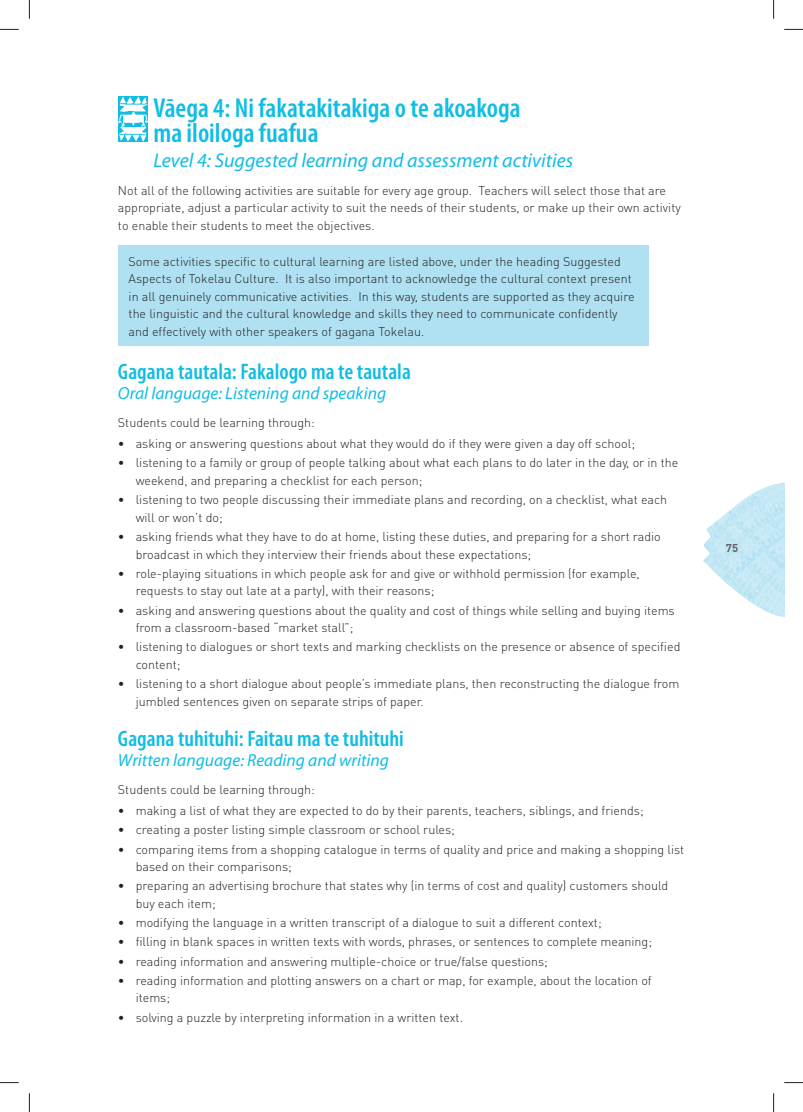
<style>
.page{position:relative;width:803px;height:1112px;background:#fff}
.page>*{position:absolute;margin:0;border:0;box-sizing:border-box;transform-origin:0 0}
.t1{font:600 condensed 27.5px/25px "Myriad Pro";color:#11bde3}
.t2{font:600 condensed 22.5px "Myriad Pro";color:#11bde3}
.t3{font:italic 20px "Myriad Pro";color:#11bde3}
.t4{font:italic 17.5px "Myriad Pro";color:#11bde3}
.t5{font:300 12.5px/17.5px "DIN Pro";color:#231f20}
.t6{font:700 11.25px "DIN Pro";color:#636366}
</style>
<div class="page">
<img style="left:118px;top:96px;width:30px;height:45px">
<img style="left:714px;top:572px;width:20px;height:17px">
<img style="left:703px;top:527px;width:31px;height:45px">
<img style="left:709px;top:507px;width:25px;height:20px">
<img style="left:734px;top:488px;width:31px;height:123px">
<img style="left:765px;top:483px;width:19px;height:134px">
<div style="left:118px;top:245px;width:530px;height:101px;background:#afe1f3"></div>
<svg style="left:0;top:29px;width:19px;height:1px"></svg>
<svg style="left:784px;top:29px;width:19px;height:1px"></svg>
<svg style="left:0;top:1082px;width:19px;height:1px"></svg>
<svg style="left:784px;top:1082px;width:19px;height:1px"></svg>
<svg style="left:29px;top:0;width:1px;height:19px"></svg>
<svg style="left:29px;top:1093px;width:1px;height:18px"></svg>
<svg style="left:773px;top:0;width:1px;height:19px"></svg>
<svg style="left:773px;top:1093px;width:1px;height:18px"></svg>
<h1 class="t1" style="left:153px;top:97px;width:369px">Vāega 4: Ni fakatakitakiga o te akoakoga ma iloiloga fuafua</h1>
<h3 class="t3" style="left:153px;top:152px;width:421px">Level 4: Suggested learning and assessment activities</h3>
<p class="t5" style="left:118px;top:183px;width:564px">Not all of the following activities are suitable for every age group. Teachers will select those that are appropriate, adjust a particular activity to suit the needs of their students, or make up their own activity to enable their students to meet the objectives.</p>
<p class="t5" style="left:129px;top:254px;width:507px">Some activities specific to cultural learning are listed above, under the heading Suggested Aspects of Tokelau Culture. It is also important to acknowledge the cultural context present in all genuinely communicative activities. In this way, students are supported as they acquire the linguistic and the cultural knowledge and skills they need to communicate confidently and effectively with other speakers of gagana Tokelau.</p>
<h2 class="t2" style="left:118px;top:363px;width:294px">Gagana tautala: Fakalogo ma te tautala</h2>
<h3 class="t4" style="left:118px;top:386px;width:270px">Oral language: Listening and speaking</h3>
<p class="t5" style="left:118px;top:415px;width:198px">Students could be learning through:</p>
<p class="t5" style="left:118px;top:436px;width:518px">• asking or answering questions about what they would do if they were given a day off school;</p>
<p class="t5" style="left:136px;top:455px;width:544px;text-indent:-18px">• listening to a family or group of people talking about what each plans to do later in the day, or in the weekend, and preparing a checklist for each person;</p>
<p class="t5" style="left:136px;top:492px;width:533px;text-indent:-18px">• listening to two people discussing their immediate plans and recording, on a checklist, what each will or won’t do;</p>
<p class="t5" style="left:136px;top:529px;width:527px;text-indent:-18px">• asking friends what they have to do at home, listing these duties, and preparing for a short radio broadcast in which they interview their friends about these expectations;</p>
<p class="t5" style="left:136px;top:566px;width:505px;text-indent:-18px">• role-playing situations in which people ask for and give or withhold permission (for example, requests to stay out late at a party), with their reasons;</p>
<p class="t5" style="left:136px;top:602px;width:541px;text-indent:-18px">• asking and answering questions about the quality and cost of things while selling and buying items from a classroom-based “market stall”;</p>
<p class="t5" style="left:136px;top:639px;width:546px;text-indent:-18px">• listening to dialogues or short texts and marking checklists on the presence or absence of specified content;</p>
<p class="t5" style="left:136px;top:676px;width:545px;line-height:18px;text-indent:-18px">• listening to a short dialogue about people’s immediate plans, then reconstructing the dialogue from jumbled sentences given on separate strips of paper.</p>
<h2 class="t2" style="left:118px;top:730px;width:287px">Gagana tuhituhi: Faitau ma te tuhituhi</h2>
<h3 class="t4" style="left:118px;top:753px;width:273px">Written language: Reading and writing</h3>
<p class="t5" style="left:118px;top:782px;width:198px">Students could be learning through:</p>
<p class="t5" style="left:118px;top:803px;width:527px">• making a list of what they are expected to do by their parents, teachers, siblings, and friends;</p>
<p class="t5" style="left:118px;top:822px;width:338px">• creating a poster listing simple classroom or school rules;</p>
<p class="t5" style="left:136px;top:841px;width:550px;text-indent:-18px">• comparing items from a shopping catalogue in terms of quality and price and making a shopping list based on their comparisons;</p>
<p class="t5" style="left:136px;top:878px;width:534px;text-indent:-18px">• preparing an advertising brochure that states why (in terms of cost and quality) customers should buy each item;</p>
<p class="t5" style="left:118px;top:915px;width:485px">• modifying the language in a written transcript of a dialogue to suit a different context;</p>
<p class="t5" style="left:118px;top:934px;width:535px">• filling in blank spaces in written texts with words, phrases, or sentences to complete meaning;</p>
<p class="t5" style="left:118px;top:953px;width:431px">• reading information and answering multiple-choice or true/false questions;</p>
<p class="t5" style="left:136px;top:972px;width:517px;text-indent:-18px">• reading information and plotting answers on a chart or map, for example, about the location of items;</p>
<p class="t5" style="left:118px;top:1009px;width:346px">• solving a puzzle by interpreting information in a written text.</p>
<p class="t6" style="left:726px;top:544px;width:14px">75</p>
</div>
